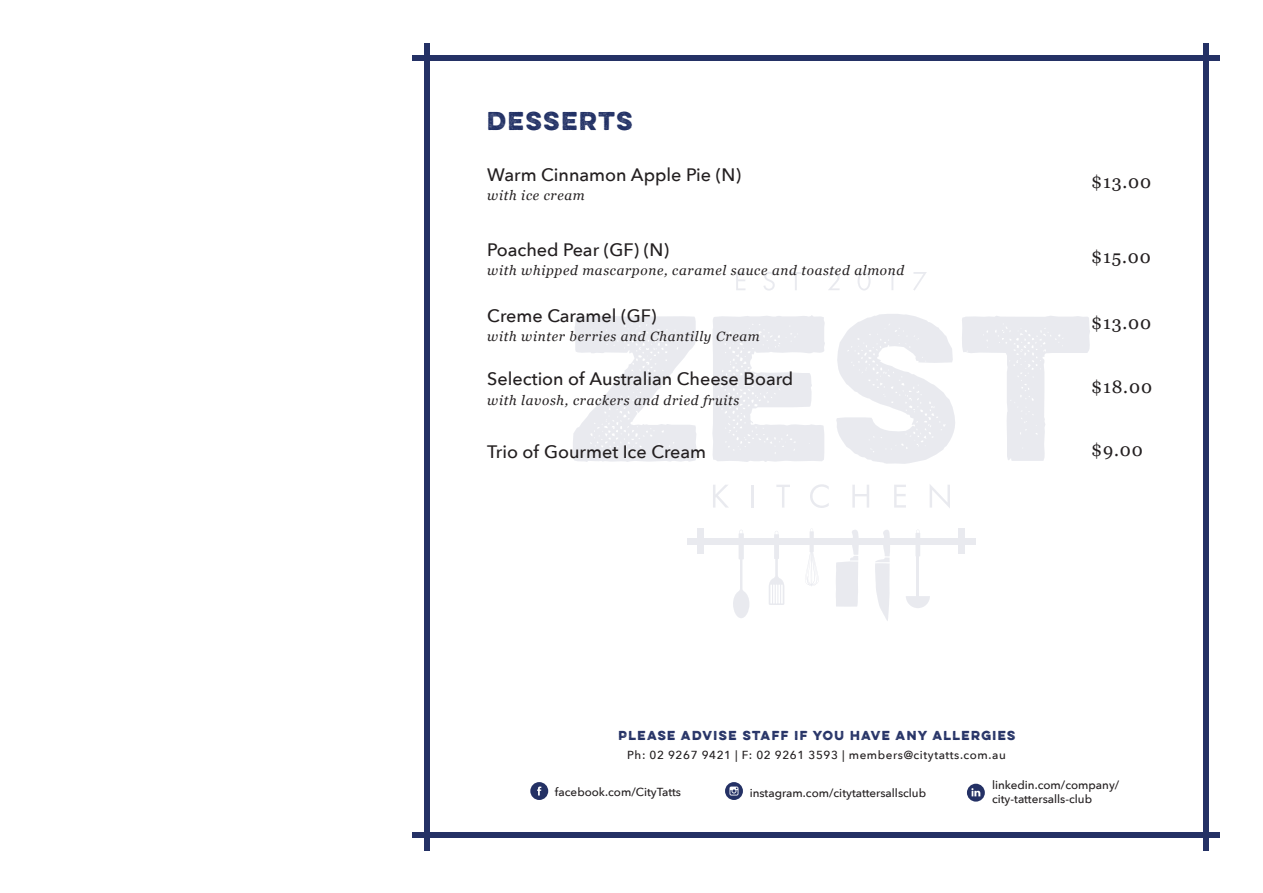
<style>
.page{position:relative;width:1263px;height:893px;background:#fff}
.page>*{position:absolute;margin:0;border:0;box-sizing:border-box;transform-origin:0 0}
.t1{font:700 23.1px "Eveleth";letter-spacing:.075em;color:#223165}
.t2{font:500 18px "Avenir Next";color:#231f20}
.t3{font:18px "Georgia";letter-spacing:.05em;color:#231f20}
.t4{font:italic 13.5px "Georgia";letter-spacing:.05em;color:#231f20}
.t5{font:500 11.7px "Avenir Next";color:#231f20}
.t6{font:500 11.7px "Avenir Next";letter-spacing:.05em;color:#231f20}
.t7{font:700 11.7px "Eveleth";letter-spacing:.125em;color:#243165}
</style>
<div class="page">
<svg style="left:875px;top:530px;width:15px;height:91px"></svg>
<svg style="left:836px;top:530px;width:23px;height:77px"></svg>
<div style="left:774px;top:534px;width:5px;height:25px;background:#e9eaef"></div>
<svg style="left:769px;top:559px;width:15px;height:46px"></svg>
<div style="left:809px;top:531px;width:5px;height:21px;background:#e9eaef"></div>
<svg style="left:806px;top:548px;width:12px;height:38px"></svg>
<hr style="left:739px;top:530px;width:4px;height:12px;background:#f6f7f9;border-radius:2px">
<div style="left:739px;top:533px;width:5px;height:26px;background:#e9eaef"></div>
<svg style="left:733px;top:559px;width:16px;height:59px"></svg>
<hr style="left:917px;top:555px;width:2px;height:42px;background:#243165">
<svg style="left:906px;top:596px;width:24px;height:12px"></svg>
<div style="left:915px;top:533px;width:5px;height:23px;background:#e9eaef"></div>
<div style="left:687px;top:538px;width:289px;height:6px;background:#e9eaef"></div>
<svg style="left:713px;top:485px;width:15px;height:23px"></svg>
<hr style="left:751px;top:485px;width:3px;height:23px;background:#243165">
<svg style="left:776px;top:485px;width:14px;height:23px"></svg>
<svg style="left:810px;top:484px;width:19px;height:24px"></svg>
<svg style="left:852px;top:485px;width:17px;height:23px"></svg>
<svg style="left:894px;top:485px;width:12px;height:23px"></svg>
<svg style="left:930px;top:485px;width:20px;height:23px"></svg>
<svg style="left:736px;top:272px;width:9px;height:18px"></svg>
<svg style="left:763px;top:272px;width:12px;height:19px"></svg>
<svg style="left:790px;top:272px;width:11px;height:18px"></svg>
<svg style="left:828px;top:272px;width:11px;height:18px"></svg>
<svg style="left:858px;top:272px;width:12px;height:19px"></svg>
<svg style="left:889px;top:272px;width:4px;height:18px"></svg>
<svg style="left:913px;top:272px;width:14px;height:18px"></svg>
<svg style="left:573px;top:316px;width:123px;height:146px"></svg>
<svg style="left:712px;top:315px;width:113px;height:147px"></svg>
<svg style="left:836px;top:314px;width:119px;height:150px"></svg>
<svg style="left:962px;top:316px;width:128px;height:145px"></svg>
<div style="left:698px;top:528px;width:6px;height:26px;background:#e9eaef"></div>
<div style="left:959px;top:528px;width:6px;height:26px;background:#e9eaef"></div>
<div style="left:530px;top:782px;width:18px;height:18px;background:#243165;border-radius:50%"></div>
<svg style="left:537px;top:786px;width:4px;height:9px"></svg>
<svg style="left:967px;top:784px;width:18px;height:18px"></svg>
<svg style="left:971px;top:788px;width:9px;height:8px"></svg>
<svg style="left:725px;top:782px;width:18px;height:18px"></svg>
<svg style="left:729px;top:786px;width:9px;height:9px"></svg>
<div style="left:1203px;top:43px;width:6px;height:807px;background:#243165"></div>
<div style="left:412px;top:832px;width:808px;height:6px;background:#243165"></div>
<div style="left:424px;top:43px;width:5px;height:807px;background:#243165"></div>
<div style="left:412px;top:55px;width:808px;height:6px;background:#243165"></div>
<p class="t1" style="left:487px;top:103px;width:147px">DESSERTS</p>
<p class="t2" style="left:487px;top:159px;width:255px">Warm Cinnamon Apple Pie (N)</p>
<p class="t4" style="left:487px;top:185px;width:99px">with ice cream</p>
<p class="t2" style="left:487px;top:234px;width:183px">Poached Pear (GF) (N)</p>
<p class="t4" style="left:487px;top:260px;width:418px">with whipped mascarpone, caramel sauce and toasted almond</p>
<p class="t2" style="left:487px;top:300px;width:171px">Creme Caramel (GF)</p>
<p class="t4" style="left:487px;top:327px;width:274px">with winter berries and Chantilly Cream</p>
<p class="t2" style="left:487px;top:364px;width:308px">Selection of Australian Cheese Board</p>
<p class="t4" style="left:487px;top:390px;width:254px">with lavosh, crackers and dried fruits</p>
<p class="t3" style="left:1091px;top:169px;width:62px">$13.00</p>
<p class="t3" style="left:1091px;top:244px;width:61px">$15.00</p>
<p class="t3" style="left:1091px;top:310px;width:62px">$13.00</p>
<p class="t3" style="left:1091px;top:373px;width:62px">$18.00</p>
<p class="t2" style="left:487px;top:437px;width:220px">Trio of Gourmet Ice Cream</p>
<p class="t3" style="left:1091px;top:437px;width:53px">$9.00</p>
<p class="t7" style="left:618px;top:727px;width:398px">PLEASE ADVISE STAFF IF YOU HAVE ANY ALLERGIES</p>
<p class="t6" style="left:627px;top:745px;width:380px">Ph: 02 9267 9421 | F: 02 9261 3593 | members@citytatts.com.au</p>
<p class="t5" style="left:555px;top:782px;width:128px">facebook.com/CityTatts</p>
<p class="t5" style="left:992px;top:774px;width:129px">linkedin.com/company/</p>
<p class="t5" style="left:992px;top:788px;width:102px">city-tattersalls-club</p>
<p class="t5" style="left:750px;top:783px;width:178px">instagram.com/citytattersallsclub</p>
</div>
